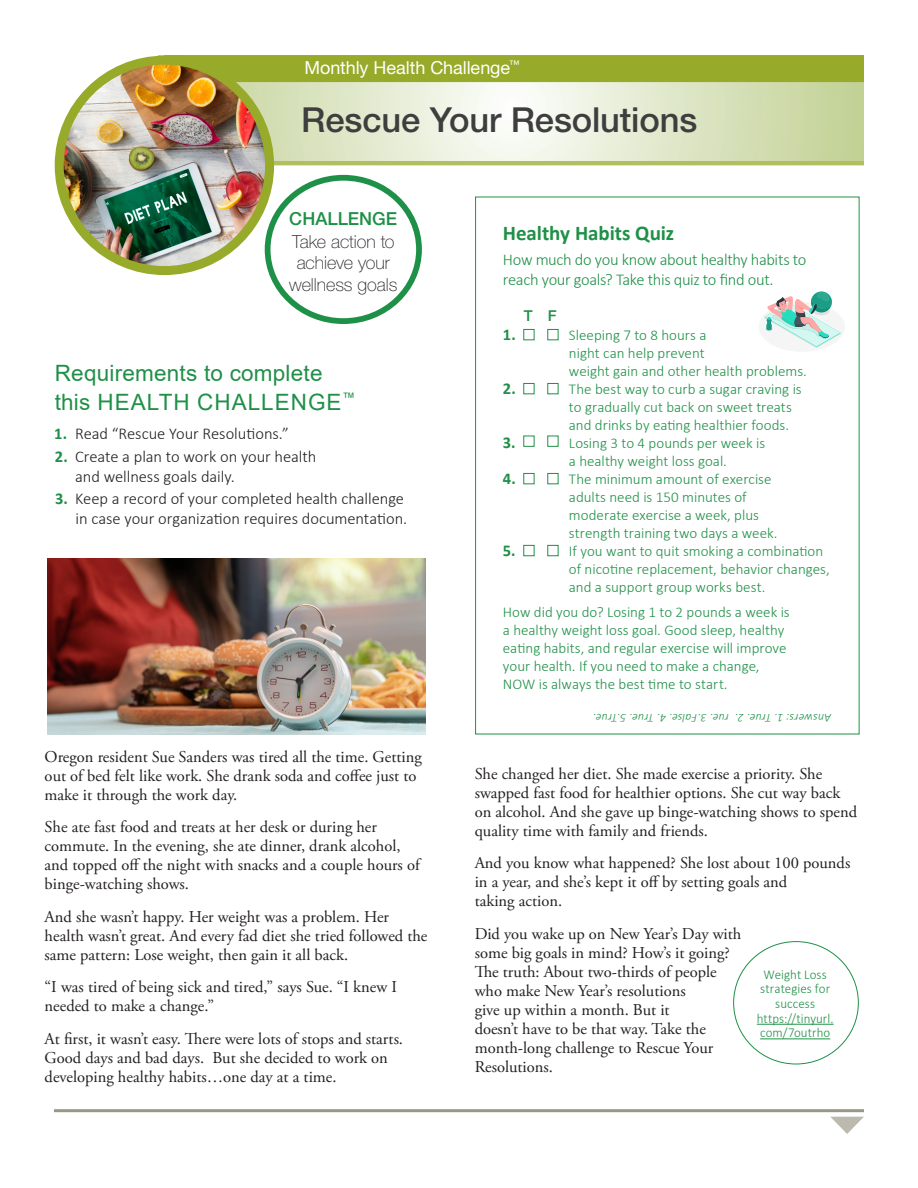
<style>
.page{position:relative;width:918px;height:1188px;background:#fff}
.page>*{position:absolute;margin:0;border:0;box-sizing:border-box;transform-origin:0 0}
.HC_TITLE{font:500 34.5px "Helvetica Neue LT Std";letter-spacing:-.005em;color:#3e3e3f}
.t1{font:22.5px/28.5px "Arial";letter-spacing:.01em;color:#1f9047}
.Subhead{font:700 21px "Calibri";color:#1f9047}
.HC_Circle_Text{font:100 18px/21.6px "Helvetica Neue LT Std";letter-spacing:-.005em;color:#231f20;text-align:center}
.t2{font:18px "Helvetica Neue LT Std";letter-spacing:-.005em;color:#fff}
.t3{font:500 18px "Helvetica Neue LT Std";color:#1f9047}
.t4{font:16.5px/19px "Adobe Garamond Pro";color:#231f20}
.t5{font:300 16.5px/19.5px "Calibri";letter-spacing:-.005em;color:#231f20}
.Subhead-2{font:300 16.5px/19.5px "Calibri";letter-spacing:-.025em;color:#1f9047}
.t6{font:700 16.5px "Calibri";color:#1f9047}
.Sidebar_number_bulle{font:300 15px/18px "Calibri";color:#1f9047}
.Subhead-3{font:500 15px "Helvetica Neue LT Std";color:#1f9047}
.circle_text{font:300 13.5px/14.7px "Calibri";letter-spacing:.005em;color:#1f9047;text-align:center;scale:.96 1}
.Sidebar_text{font:italic 300 12px "Calibri";letter-spacing:.02em;color:#1f9047}
.s1{font-weight:700;color:#1f9047}
</style>
<div class="page">
<svg style="left:274px;top:160px;width:590px;height:5px;fill:#b2bf5f"></svg>
<svg style="left:230px;top:82px;width:634px;height:78px"></svg>
<div style="left:164px;top:55px;width:700px;height:27px;background:#98aa2a"></div>
<div style="left:265px;top:175px;width:157px;height:149px;border:6px solid #1f9047;border-radius:50%"></div>
<img style="left:59px;top:60px;width:211px;height:211px;border-radius:105px">
<div style="left:55px;top:56px;width:219px;height:219px;border:9px solid #98aa2a;border-radius:50%"></div>
<hr style="left:757px;top:1024px;width:77px;height:1px;background:#1f9047">
<hr style="left:760px;top:1039px;width:70px;height:1px;background:#1f9047">
<svg style="left:764px;top:292px;width:77px;height:56px"></svg>
<img style="left:47px;top:559px;width:379px;height:175px">
<hr style="left:54px;top:1109px;width:810px;height:3px;background:#979885">
<svg style="left:831px;top:1117px;width:33px;height:17px"></svg>
<p class="t2" style="left:305px;top:56px;width:216px">Monthly Health Challenge<sup>™</sup></p>
<p class="HC_TITLE" style="left:301px;top:100px;width:397px">Rescue Your Resolutions</p>
<p class="t3" style="left:289px;top:208px;width:109px">CHALLENGE</p>
<p class="HC_Circle_Text" style="left:289px;top:231px;width:110px">Take action to achieve your wellness goals</p>
<p class="t1" style="left:55px;top:359px;width:302px">Requirements to complete this HEALTH CHALLENGE<sup>™</sup></p>
<p class="t5" style="left:54px;top:424px;width:236px"><span class="s1">1.</span> Read “Rescue Your Resolutions.”</p>
<p class="t5" style="left:75px;top:447px;width:243px;text-indent:-20px"><span class="s1">2.</span> Create a plan to work on your health and wellness goals daily.</p>
<p class="t5" style="left:55px;top:489px;width:353px;text-align:right"><span class="s1">3.</span> Keep a record of your completed health challenge in case your organization requires documentation.</p>
<p class="t4" style="left:45px;top:748px;width:379px">Oregon resident Sue Sanders was tired all the time. Getting out of bed felt like work. She drank soda and coffee just to make it through the work day.</p>
<p class="t4" style="left:45px;top:818px;width:377px">She ate fast food and treats at her desk or during her commute. In the evening, she ate dinner, drank alcohol, and topped off the night with snacks and a couple hours of binge-watching shows.</p>
<p class="t4" style="left:45px;top:908px;width:384px">And she wasn’t happy. Her weight was a problem. Her health wasn’t great. And every fad diet she tried followed the same pattern: Lose weight, then gain it all back.</p>
<p class="t4" style="left:45px;top:978px;width:354px">“I was tired of being sick and tired,” says Sue. “I knew I needed to make a change.”</p>
<p class="t4" style="left:45px;top:1030px;width:360px">At first, it wasn’t easy. There were lots of stops and starts.<br>Good days and bad days. But she decided to work on developing healthy habits…one day at a time.</p>
<p class="Subhead" style="left:503px;top:218px;width:173px">Healthy Habits Quiz</p>
<p class="Subhead-2" style="left:503px;top:250px;width:305px">How much do you know about healthy habits to reach your goals? Take this quiz to find out.</p>
<p class="Subhead-3" style="left:524px;top:306px;width:34px">T F</p>
<p class="t6" style="left:503px;top:323px;width:57px">1. ■ ■</p>
<p class="Sidebar_number_bulle" style="left:569px;top:326px;width:239px">Sleeping 7 to 8 hours a<br>night can help prevent<br>weight gain and other health problems.</p>
<p class="t6" style="left:503px;top:377px;width:57px">2. ■ ■</p>
<p class="Sidebar_number_bulle" style="left:569px;top:380px;width:234px">The best way to curb a sugar craving is to gradually cut back on sweet treats and drinks by eating healthier foods.</p>
<p class="t6" style="left:503px;top:431px;width:14px">3.</p>
<p class="Sidebar_number_bulle" style="left:569px;top:434px;width:198px">Losing 3 to 4 pounds per week is a healthy weight loss goal.</p>
<p class="t6" style="left:503px;top:467px;width:14px">4.</p>
<p class="Sidebar_number_bulle" style="left:569px;top:470px;width:210px">The minimum amount of exercise adults need is 150 minutes of moderate exercise a week, plus strength training two days a week.</p>
<p class="t6" style="left:503px;top:539px;width:14px">5.</p>
<p class="Sidebar_number_bulle" style="left:569px;top:542px;width:262px">If you want to quit smoking a combination of nicotine replacement, behavior changes, and a support group works best.</p>
<p class="Sidebar_number_bulle" style="left:503px;top:603px;width:288px">How did you do? Losing 1 to 2 pounds a week is a healthy weight loss goal. Good sleep, healthy eating habits, and regular exercise will improve your health. If you need to make a change, NOW is always the best time to start.</p>
<p class="Sidebar_text" style="left:831px;top:725px;width:240px;rotate:-180deg">Answers: 1. True. 2. rue. 3.False. 4. True. 5.True.</p>
<p class="t4" style="left:475px;top:765px;width:384px">She changed her diet. She made exercise a priority. She swapped fast food for healthier options. She cut way back on alcohol. And she gave up binge-watching shows to spend quality time with family and friends.</p>
<p class="t4" style="left:475px;top:854px;width:377px">And you know what happened? She lost about 100 pounds in a year, and she’s kept it off by setting goals and<br>taking action.</p>
<p class="t4" style="left:475px;top:925px;width:268px">Did you wake up on New Year’s Day with some big goals in mind? How’s it going?<br>The truth: About two-thirds of people who make New Year’s resolutions<br>give up within a month. But it<br>doesn’t have to be that way. Take the month-long challenge to Rescue Your<br>Resolutions.</p>
<p class="circle_text" style="left:760px;top:967px;width:74px">Weight Loss strategies for success</p>
<p class="circle_text" style="left:757px;top:1011px;width:82px;text-align:left">https://tinyurl. com/7outrho</p>
</div>
